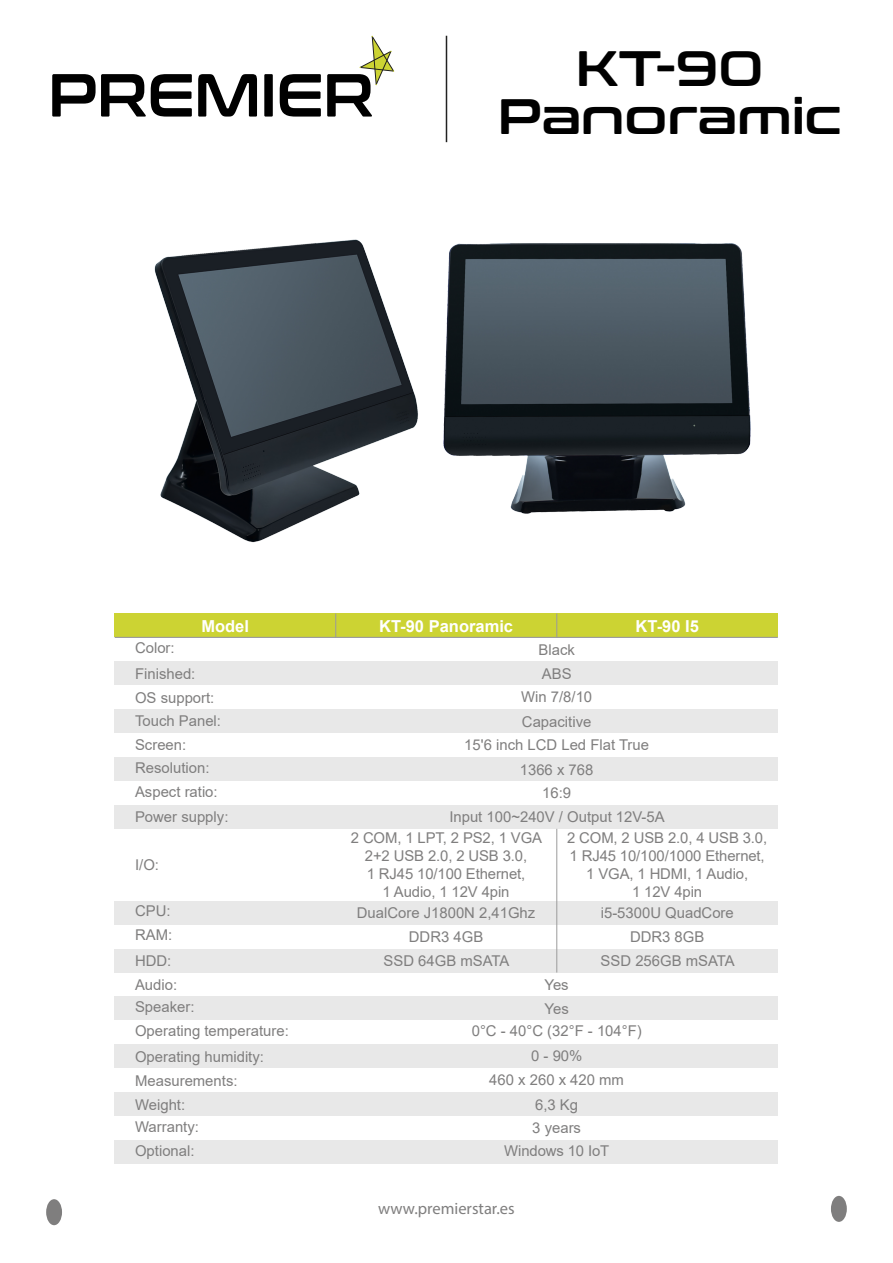
<style>
.page{position:relative;width:893px;height:1263px;background:#fff}
.page>*{position:absolute;margin:0;border:0;box-sizing:border-box;transform-origin:0 0}
.t1{font:49.5px/48px "Conthrax Sb";color:#000;text-align:center}
.t2{font:700 16.5px "Arial";color:#fff}
.t3{font:16.5px "Myriad Pro";color:#7f7e7e}
.t4{font:14.85px/17.9px "Arial";color:#7f7e7e}
</style>
<div class="page">
<svg style="left:52px;top:74px;width:140px;height:43px"></svg>
<svg style="left:198px;top:74px;width:59px;height:43px"></svg>
<div style="left:264px;top:74px;width:9px;height:43px;background:#000"></div>
<svg style="left:280px;top:74px;width:41px;height:43px"></svg>
<svg style="left:327px;top:36px;width:67px;height:81px"></svg>
<hr style="left:446px;top:36px;width:1px;height:106px;background:#222221">
<div style="left:46px;top:1199px;width:16px;height:26px;background:#7f7e7e;border-radius:50%"></div>
<div style="left:831px;top:1196px;width:16px;height:26px;background:#7f7e7e;border-radius:50%"></div>
<div style="left:115px;top:613px;width:221px;height:24px;background:#ccd333"></div>
<div style="left:336px;top:613px;width:221px;height:24px;background:#ccd333"></div>
<div style="left:557px;top:613px;width:221px;height:24px;background:#ccd333"></div>
<div style="left:115px;top:661px;width:221px;height:24px;background:#e8e8e8"></div>
<div style="left:336px;top:661px;width:442px;height:24px;background:#e8e8e8"></div>
<div style="left:115px;top:709px;width:221px;height:24px;background:#e8e8e8"></div>
<div style="left:336px;top:709px;width:442px;height:24px;background:#e8e8e8"></div>
<div style="left:115px;top:757px;width:221px;height:24px;background:#e8e8e8"></div>
<div style="left:336px;top:757px;width:442px;height:24px;background:#e8e8e8"></div>
<div style="left:115px;top:805px;width:221px;height:24px;background:#e8e8e8"></div>
<div style="left:336px;top:805px;width:442px;height:24px;background:#e8e8e8"></div>
<div style="left:115px;top:900px;width:221px;height:24px;background:#e8e8e8"></div>
<div style="left:336px;top:900px;width:442px;height:24px;background:#e8e8e8"></div>
<div style="left:115px;top:948px;width:221px;height:24px;background:#e8e8e8"></div>
<div style="left:336px;top:948px;width:442px;height:24px;background:#e8e8e8"></div>
<div style="left:115px;top:996px;width:221px;height:24px;background:#e8e8e8"></div>
<div style="left:336px;top:996px;width:442px;height:24px;background:#e8e8e8"></div>
<div style="left:115px;top:1044px;width:221px;height:24px;background:#e8e8e8"></div>
<div style="left:336px;top:1044px;width:442px;height:24px;background:#e8e8e8"></div>
<div style="left:115px;top:1092px;width:221px;height:24px;background:#e8e8e8"></div>
<div style="left:336px;top:1092px;width:442px;height:24px;background:#e8e8e8"></div>
<div style="left:115px;top:1140px;width:221px;height:24px;background:#e8e8e8"></div>
<div style="left:336px;top:1140px;width:442px;height:24px;background:#e8e8e8"></div>
<svg style="left:335px;top:613px;width:1px;height:24px"></svg>
<hr style="left:115px;top:637px;width:663px;height:1px;background:#9b9b9b">
<svg style="left:556px;top:613px;width:1px;height:24px"></svg>
<img style="left:450px;top:243px;width:301px;height:271px">
<img style="left:154px;top:239px;width:296px;height:304px">
<hr style="left:556px;top:829px;width:1px;height:143px;background:#9b9b9b">
<h1 class="t1" style="left:498px;top:42px;width:345px">KT-90<br>Panoramic</h1>
<p class="t2" style="left:201px;top:614px;width:49px">Model</p>
<p class="t2" style="left:379px;top:614px;width:135px">KT-90 Panoramic</p>
<p class="t2" style="left:636px;top:614px;width:65px">KT-90 I5</p>
<p class="t4" style="left:135px;top:636px;width:87px;line-height:24.3px">Color:<br>Finished:<br>OS support:<br>Touch Panel:<br>Screen:</p>
<p class="t4" style="left:135px;top:755px;width:95px;line-height:24.6px">Resolution:<br>Aspect ratio:<br>Power supply:</p>
<p class="t4" style="left:539px;top:640px;width:38px">Black</p>
<p class="t4" style="left:521px;top:688px;width:73px">Win 7/8/10</p>
<p class="t4" style="left:542px;top:664px;width:31px">ABS</p>
<p class="t4" style="left:522px;top:712px;width:71px">Capacitive</p>
<p class="t4" style="left:464px;top:736px;width:186px">15'6 inch LCD Led Flat True</p>
<p class="t4" style="left:449px;top:781px;width:217px;line-height:23.5px;text-align:center">16:9<br>Input 100~240V / Output 12V-5A</p>
<p class="t4" style="left:520px;top:760px;width:75px">1366 x 768</p>
<p class="t4" style="left:135px;top:856px;width:25px">I/O:</p>
<p class="t4" style="left:351px;top:829px;width:193px;text-align:center">2 COM, 1 LPT, 2 PS2, 1 VGA<br>2+2 USB 2.0, 2 USB 3.0,<br>1 RJ45 10/100 Ethernet,<br>1 Audio, 1 12V 4pin</p>
<p class="t4" style="left:567px;top:829px;width:202px;text-align:center">2 COM, 2 USB 2.0, 4 USB 3.0,<br>1 RJ45 10/100/1000 Ethernet,<br>1 VGA, 1 HDMI, 1 Audio,<br>1 12V 4pin</p>
<p class="t4" style="left:135px;top:898px;width:44px;line-height:24.8px">CPU:<br>RAM:<br>HDD:<br>Audio:</p>
<p class="t4" style="left:135px;top:995px;width:155px;line-height:23.9px">Speaker:<br>Operating temperature:</p>
<p class="t4" style="left:135px;top:1047px;width:130px">Operating humidity:</p>
<p class="t4" style="left:357px;top:903px;width:180px">DualCore J1800N 2,41Ghz</p>
<p class="t4" style="left:601px;top:904px;width:135px">i5-5300U QuadCore</p>
<p class="t4" style="left:409px;top:928px;width:76px">DDR3 4GB</p>
<p class="t4" style="left:630px;top:928px;width:76px">DDR3 8GB</p>
<p class="t4" style="left:384px;top:951px;width:127px">SSD 64GB mSATA</p>
<p class="t4" style="left:601px;top:952px;width:136px">SSD 256GB mSATA</p>
<p class="t4" style="left:544px;top:973px;width:26px;line-height:23.7px">Yes<br>Yes</p>
<p class="t4" style="left:472px;top:1018px;width:172px;line-height:24.9px;text-align:center">0°C - 40°C (32°F - 104°F)<br>0 - 90%</p>
<p class="t4" style="left:135px;top:1071px;width:104px">Measurements:</p>
<p class="t4" style="left:489px;top:1071px;width:136px">460 x 260 x 420 mm</p>
<p class="t4" style="left:135px;top:1095px;width:52px">Weight:</p>
<p class="t4" style="left:535px;top:1095px;width:44px">6,3 Kg</p>
<p class="t4" style="left:135px;top:1117px;width:65px">Warranty:</p>
<p class="t4" style="left:532px;top:1119px;width:50px">3 years</p>
<p class="t4" style="left:135px;top:1142px;width:61px">Optional:</p>
<p class="t4" style="left:504px;top:1142px;width:107px">Windows 10 IoT</p>
<p class="t3" style="left:378px;top:1199px;width:138px">www.premierstar.es</p>
</div>
